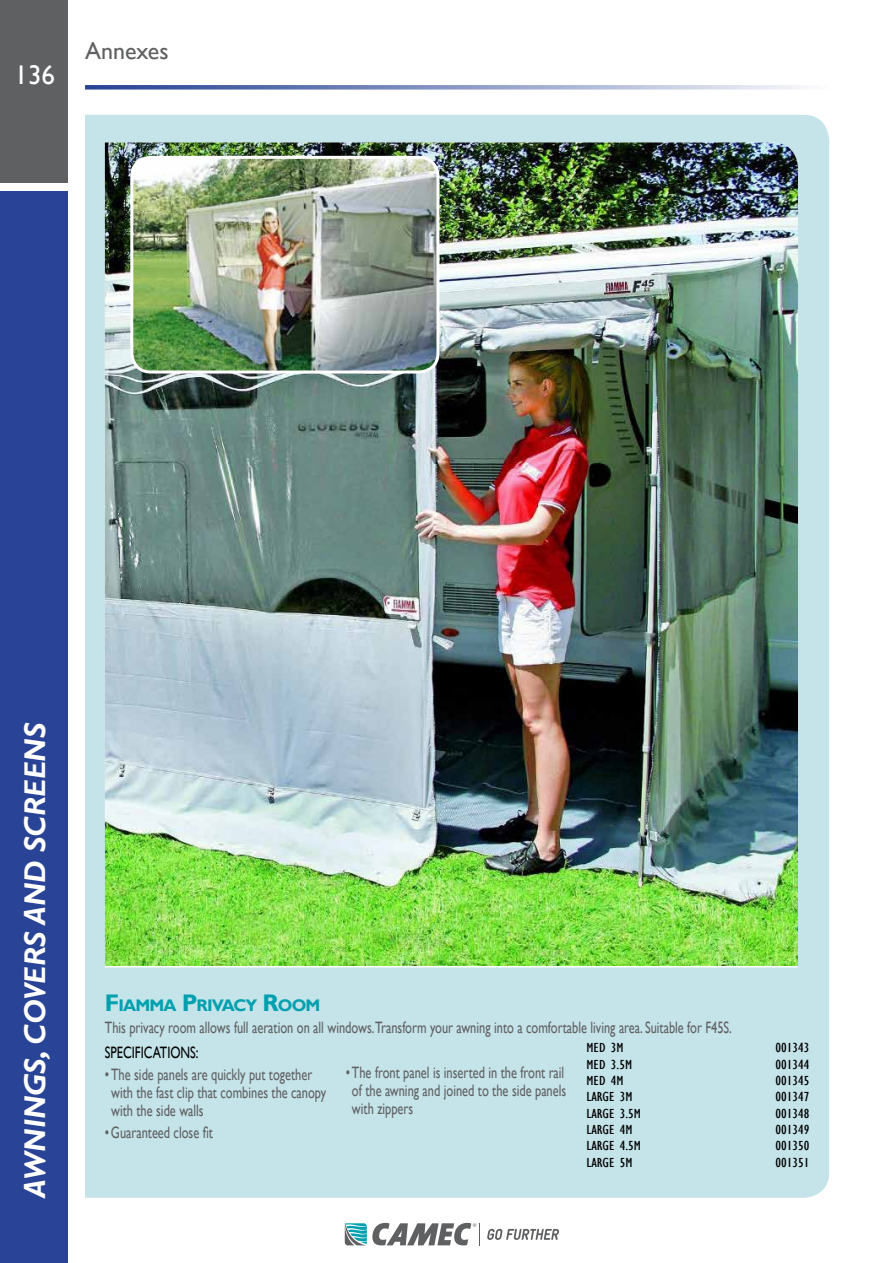
<style>
.page{position:relative;width:893px;height:1263px;background:#fff}
.page>*{position:absolute;margin:0;border:0;box-sizing:border-box;transform-origin:0 0}
.t1{font:italic 700 30px "Gill Sans";color:#fff}
.t2{font:27px "Gill Sans";color:#fff}
.t3{font:24px "Gill Sans";color:#5f6062}
.t4{font:700 16.8px "Gill Sans";letter-spacing:-.05em;color:#00a0af}
.t5{font:16.5px/18px "Gill Sans";color:#5f6062;scale:.75 1}
.t6{font:16.5px "Gill Sans";color:#000;scale:.75 1}
.t7{font:condensed 13.5px "Gill Sans";color:#000;scale:1.15 1}
.s1{font-size:24px}
</style>
<div class="page">
<div style="left:0;top:0;width:68px;height:183px;background:#5f6062"></div>
<div style="left:0;top:191px;width:68px;height:1072px;background:#294496"></div>
<svg style="left:487px;top:1229px;width:72px;height:11px"></svg>
<svg style="left:345px;top:1223px;width:135px;height:22px"></svg>
<svg style="left:85px;top:85px;width:718px;height:5px;background:#94a1ca"></svg>
<div style="left:85px;top:115px;width:744px;height:1083px;background:#c5e4e9"></div>
<img style="left:105px;top:142px;width:693px;height:824px">
<img style="left:132px;top:157px;width:306px;height:215px">
<div style="left:130px;top:156px;width:309px;height:217px;border:3px solid #fff;border-radius:19px"></div>
<h2 class="t2" style="left:15px;top:59px;width:42px">136</h2>
<h3 class="t3" style="left:85px;top:37px;width:85px">Annexes</h3>
<h1 class="t1" style="left:18px;top:1198px;width:477px;rotate:-90deg">AWNINGS, COVERS AND SCREENS</h1>
<p class="t4" style="left:105px;top:995px;width:217px"><span class="s1">F</span> IAMMA <span class="s1">P</span> RIVACY <span class="s1">R</span>OOM</p>
<p class="t5" style="left:105px;top:1018px;width:838px">This privacy room allows full aeration on all windows.Transform your awning into a comfortable living area. Suitable for F45S.</p>
<p class="t6" style="left:105px;top:1042px;width:127px">SPECIFICATIONS:</p>
<p class="t5" style="left:111px;top:1066px;width:288px;text-indent:-6px">• The side panels are quickly put together with the fast clip that combines the canopy with the side walls</p>
<p class="t5" style="left:105px;top:1123px;width:146px">•Guaranteed close fit</p>
<p class="t7" style="left:586px;top:1040px;width:34px">MED 3M</p>
<p class="t7" style="left:775px;top:1040px;width:31px">001343</p>
<p class="t7" style="left:586px;top:1056px;width:41px">MED 3.5M</p>
<p class="t7" style="left:775px;top:1056px;width:31px">001344</p>
<p class="t7" style="left:586px;top:1072px;width:34px">MED 4M</p>
<p class="t7" style="left:775px;top:1072px;width:31px">001345</p>
<p class="t7" style="left:586px;top:1089px;width:42px">LARGE 3M</p>
<p class="t7" style="left:775px;top:1089px;width:31px">001347</p>
<p class="t7" style="left:586px;top:1105px;width:49px">LARGE 3.5M</p>
<p class="t7" style="left:775px;top:1105px;width:31px">001348</p>
<p class="t7" style="left:586px;top:1122px;width:42px">LARGE 4M</p>
<p class="t7" style="left:775px;top:1122px;width:31px">001349</p>
<p class="t7" style="left:586px;top:1138px;width:49px">LARGE 4.5M</p>
<p class="t7" style="left:775px;top:1138px;width:31px">001350</p>
<p class="t7" style="left:586px;top:1154px;width:42px">LARGE 5M</p>
<p class="t7" style="left:775px;top:1154px;width:31px">001351</p>
<p class="t5" style="left:352px;top:1064px;width:287px;text-align:justify;text-indent:-6px">• The front panel is inserted in the front rail of the awning and joined to the side panels with zippers</p>
</div>
